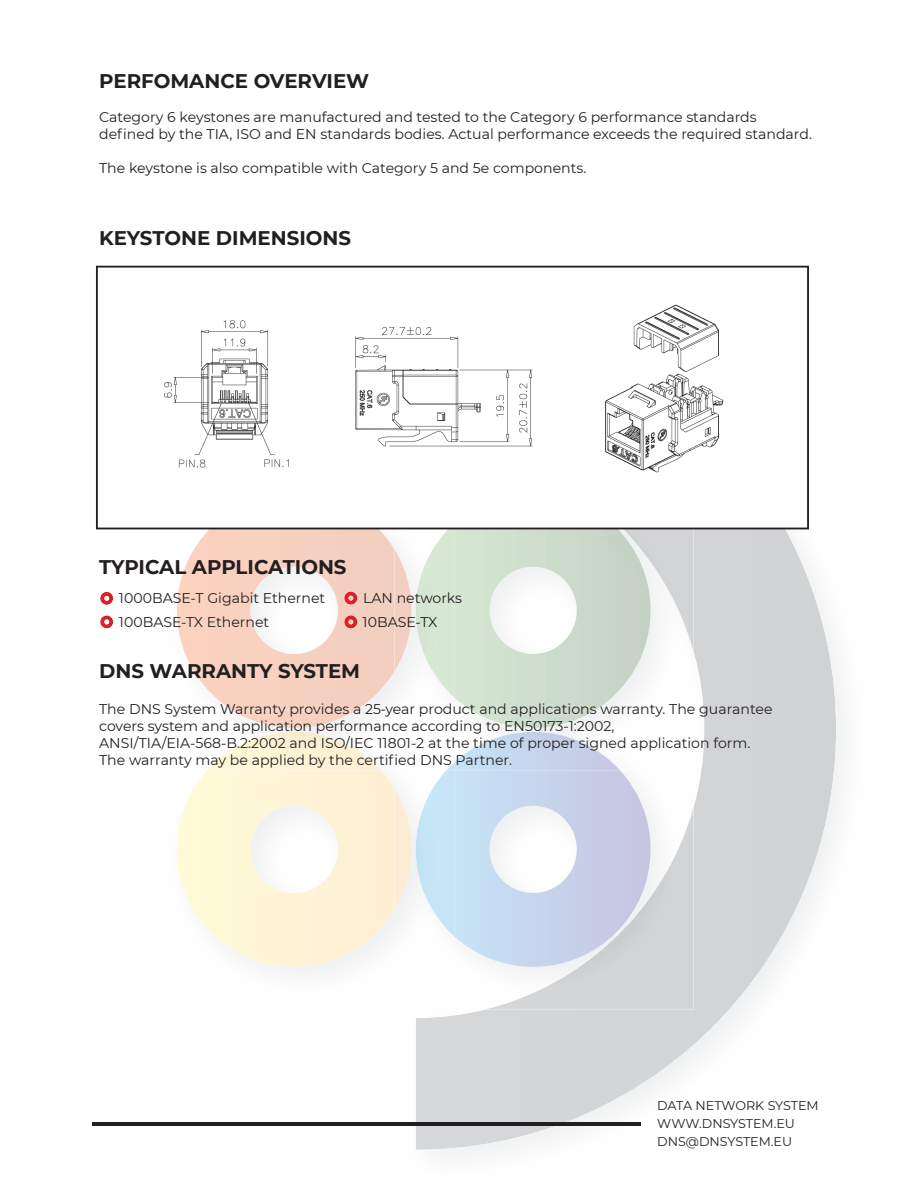
<style>
.page{position:relative;width:918px;height:1188px;background:#fff}
.page>*{position:absolute;margin:0;border:0;box-sizing:border-box;transform-origin:0 0}
.t1{font:700 19.8px "Montserrat";color:#231f20}
.t2{font:14.1px/17px "Montserrat";color:#231f20}
.t3{font:12.75px/18.3px "Montserrat";color:#231f20}
.s1{font-family:"Myriad Pro"}
</style>
<div class="page">
<svg style="left:177px;top:529px;width:217px;height:182px;fill:#f8d1c0"></svg>
<img style="left:233px;top:711px;width:122px;height:17px">
<svg style="left:177px;top:771px;width:217px;height:196px"></svg>
<img style="left:207px;top:732px;width:174px;height:39px">
<img style="left:394px;top:549px;width:18px;height:123px">
<img style="left:394px;top:819px;width:22px;height:110px">
<img style="left:394px;top:788px;width:18px;height:123px">
<svg style="left:416px;top:529px;width:420px;height:621px"></svg>
<img style="left:545px;top:529px;width:148px;height:122px">
<img style="left:485px;top:808px;width:208px;height:202px">
<svg style="left:100px;top:592px;width:13px;height:13px"></svg>
<svg style="left:100px;top:615px;width:13px;height:13px"></svg>
<svg style="left:344px;top:615px;width:13px;height:13px"></svg>
<svg style="left:344px;top:592px;width:13px;height:13px"></svg>
<svg style="left:96px;top:266px;width:713px;height:263px"></svg>
<hr style="left:93px;top:1122px;width:548px;height:4px;background:#231f20">
<img style="left:153px;top:295px;width:599px;height:198px">
<h1 class="t1" style="left:99px;top:69px;width:271px">PERFOMANCE OVERVIEW</h1>
<p class="t2" style="left:99px;top:109px;width:714px">Category 6 keystones are manufactured and tested to the Category 6 performance standards defined by the TIA, ISO and EN standards bodies. Actual performance exceeds the required standard.</p>
<p class="t2" style="left:99px;top:160px;width:489px">The keystone is also compatible with Category 5 and 5e components.</p>
<h1 class="t1" style="left:99px;top:227px;width:253px">KEYSTONE DIMENSIONS</h1>
<h1 class="t1" style="left:99px;top:555px;width:249px">TYPICAL APPLICATIONS</h1>
<p class="t2" style="left:119px;top:586px;width:208px;line-height:24.3px">1000BASE-T Gigabit Ethernet<br>100BASE-TX Ethernet</p>
<p class="t2" style="left:363px;top:590px;width:101px">LAN networks</p>
<p class="t2" style="left:363px;top:614px;width:76px">10BASE-TX</p>
<h1 class="t1" style="left:99px;top:660px;width:262px">DNS WARRANTY SYSTEM</h1>
<p class="t2" style="left:99px;top:701px;width:675px">The DNS System Warranty provides a 25<span class="s1">‐</span>year product and applications warranty. The guarantee covers system and application performance according to EN50173-1:2002, ANSI/TIA/EIA-568-B.2:2002 and ISO/IEC 11801-2 at the time of proper signed application form.<br>The warranty may be applied by the certified DNS Partner.</p>
<p class="t3" style="left:657px;top:1097px;width:163px">DATA NETWORK SYSTEM<br>WWW.DNSYSTEM.EU<br>DNS@DNSYSTEM.EU</p>
</div>
